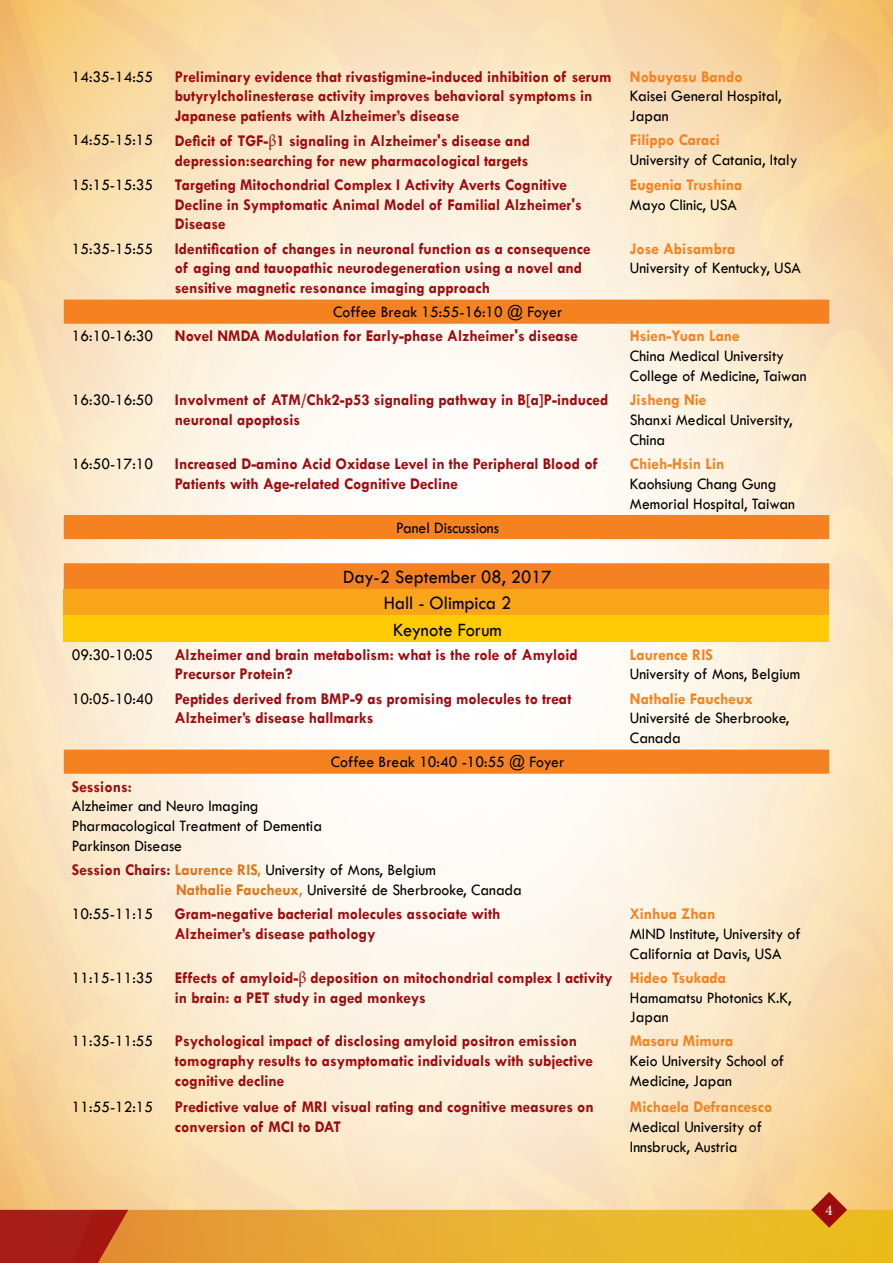
<style>
.page{position:relative;width:893px;height:1263px;background:#fff}
.page>*{position:absolute;margin:0;border:0;box-sizing:border-box;transform-origin:0 0}
.t1{font:19.5px/26.2px "Tw Cen";color:#000;text-align:center;scale:.95 1}
.t2{font:700 16.5px/19.8px "Tw Cen";color:#9e0b0f;scale:.95 1}
.t3{font:16.5px/19.8px "Tw Cen";color:#000;scale:.95 1}
.t4{font:700 16.5px "Tw Cen";color:#f58220;scale:.95 1}
.t5{font:15px "Minion Pro";color:#fff}
.s1{font-family:"Minion Pro";font-weight:400}
.s2{font-weight:700;color:#9e0b0f}
.s3{font-weight:700;color:#de761c}
</style>
<div class="page">
<img style="left:0;top:0;width:893px;height:1210px">
<svg style="left:128px;top:1210px;width:765px;height:53px;background:#e8ae2f"></svg>
<svg style="left:0;top:1210px;width:128px;height:53px;background:#ac2819"></svg>
<svg style="left:811px;top:1192px;width:36px;height:36px"></svg>
<svg style="left:64px;top:300px;width:765px;height:474px"></svg>
<div style="left:64px;top:589px;width:765px;height:27px;background:#faa61a"></div>
<div style="left:64px;top:616px;width:765px;height:26px;background:#ffcb05"></div>
<p class="t3" style="left:72px;top:66px;width:87px">14:35-14:55</p>
<p class="t2" style="left:175px;top:66px;width:461px">Preliminary evidence that rivastigmine-induced inhibition of serum butyrylcholinesterase activity improves behavioral symptoms in<br>Japanese patients with Alzheimer’s disease</p>
<p class="t4" style="left:630px;top:66px;width:120px">Nobuyasu Bando</p>
<p class="t3" style="left:630px;top:86px;width:161px">Kaisei General Hospital,<br>Japan</p>
<p class="t3" style="left:72px;top:130px;width:87px">14:55-15:15</p>
<p class="t2" style="left:175px;top:130px;width:375px">Deficit of TGF-<span class="s1">β</span>1 signaling in Alzheimer's disease and depression:searching for new pharmacological targets</p>
<p class="t4" style="left:630px;top:130px;width:96px">Filippo Caraci</p>
<p class="t3" style="left:630px;top:150px;width:178px">University of Catania, Italy</p>
<p class="t3" style="left:72px;top:175px;width:87px">15:15-15:35</p>
<p class="t2" style="left:175px;top:174px;width:430px">Targeting Mitochondrial Complex I Activity Averts Cognitive<br>Decline in Symptomatic Animal Model of Familial Alzheimer's<br>Disease</p>
<p class="t4" style="left:630px;top:175px;width:120px">Eugenia Trushina</p>
<p class="t3" style="left:630px;top:194px;width:114px">Mayo Clinic, USA</p>
<p class="t3" style="left:72px;top:238px;width:87px">15:35-15:55</p>
<p class="t2" style="left:175px;top:238px;width:439px">Identification of changes in neuronal function as a consequence of aging and tauopathic neurodegeneration using a novel and sensitive magnetic resonance imaging approach</p>
<p class="t4" style="left:630px;top:238px;width:113px">Jose Abisambra</p>
<p class="t3" style="left:630px;top:258px;width:182px">University of Kentucky, USA</p>
<p class="t3" style="left:333px;top:302px;width:243px">Coffee Break 15:55-16:10 @ Foyer</p>
<p class="t3" style="left:72px;top:326px;width:87px">16:10-16:30</p>
<p class="t2" style="left:175px;top:326px;width:426px">Novel NMDA Modulation for Early-phase Alzheimer's disease</p>
<p class="t4" style="left:630px;top:326px;width:117px">Hsien-Yuan Lane</p>
<p class="t3" style="left:630px;top:346px;width:188px">China Medical University<br>College of Medicine, Taiwan</p>
<p class="t3" style="left:72px;top:390px;width:87px">16:30-16:50</p>
<p class="t2" style="left:175px;top:390px;width:458px">Involvment of ATM/Chk2-p53 signaling pathway in B[a]P-induced neuronal apoptosis</p>
<p class="t4" style="left:630px;top:390px;width:82px">Jisheng Nie</p>
<p class="t3" style="left:630px;top:410px;width:173px">Shanxi Medical University,<br>China</p>
<p class="t3" style="left:72px;top:454px;width:87px">16:50-17:10</p>
<p class="t2" style="left:175px;top:453px;width:446px">Increased D-amino Acid Oxidase Level in the Peripheral Blood of<br>Patients with Age-related Cognitive Decline</p>
<p class="t4" style="left:630px;top:454px;width:101px">Chieh-Hsin Lin</p>
<p class="t3" style="left:630px;top:474px;width:175px">Kaohsiung Chang Gung<br>Memorial Hospital, Taiwan</p>
<p class="t3" style="left:396px;top:517px;width:110px">Panel Discussions</p>
<p class="t1" style="left:343px;top:564px;width:221px">Day-2 September 08, 2017<br>Hall - Olimpica 2<br>Keynote Forum</p>
<p class="t3" style="left:72px;top:644px;width:87px">09:30-10:05</p>
<p class="t2" style="left:175px;top:644px;width:426px">Alzheimer and brain metabolism: what is the role of Amyloid<br>Precursor Protein?</p>
<p class="t4" style="left:630px;top:644px;width:89px">Laurence RIS</p>
<p class="t3" style="left:630px;top:664px;width:181px">University of Mons, Belgium</p>
<p class="t3" style="left:72px;top:688px;width:87px">10:05-10:40</p>
<p class="t2" style="left:175px;top:688px;width:419px">Peptides derived from BMP-9 as promising molecules to treat<br>Alzheimer’s disease hallmarks</p>
<p class="t4" style="left:630px;top:688px;width:131px">Nathalie Faucheux</p>
<p class="t3" style="left:630px;top:708px;width:169px">Université de Sherbrooke,<br>Canada</p>
<p class="t3" style="left:331px;top:752px;width:247px">Coffee Break 10:40 -10:55 @ Foyer</p>
<p class="t2" style="left:72px;top:776px;width:64px">Sessions:</p>
<p class="t3" style="left:72px;top:796px;width:265px">Alzheimer and Neuro Imaging<br>Pharmacological Treatment of Dementia<br>Parkinson Disease</p>
<p class="t3" style="left:176px;top:860px;width:365px;text-indent:-104px"><span class="s2">Session Chairs:</span> <span class="s3">Laurence RIS,</span> University of Mons, Belgium<br><span class="s3">Nathalie Faucheux,</span> Université de Sherbrooke, Canada</p>
<p class="t3" style="left:72px;top:904px;width:87px">10:55-11:15</p>
<p class="t2" style="left:175px;top:903px;width:344px">Gram-negative bacterial molecules associate with<br>Alzheimer’s disease pathology</p>
<p class="t4" style="left:630px;top:904px;width:92px">Xinhua Zhan</p>
<p class="t3" style="left:630px;top:924px;width:181px">MIND Institute, University of<br>California at Davis, USA</p>
<p class="t3" style="left:72px;top:967px;width:87px">11:15-11:35</p>
<p class="t2" style="left:175px;top:968px;width:462px">Effects of amyloid-<span class="s1">β</span> deposition on mitochondrial complex I activity in brain: a PET study in aged monkeys</p>
<p class="t4" style="left:630px;top:967px;width:103px">Hideo Tsukada</p>
<p class="t3" style="left:630px;top:987px;width:172px">Hamamatsu Photonics K.K,<br>Japan</p>
<p class="t3" style="left:72px;top:1031px;width:87px">11:35-11:55</p>
<p class="t2" style="left:175px;top:1031px;width:442px">Psychological impact of disclosing amyloid positron emission tomography results to asymptomatic individuals with subjective cognitive decline</p>
<p class="t4" style="left:630px;top:1031px;width:111px">Masaru Mimura</p>
<p class="t3" style="left:630px;top:1051px;width:164px">Keio University School of<br>Medicine, Japan</p>
<p class="t3" style="left:72px;top:1097px;width:87px">11:55-12:15</p>
<p class="t2" style="left:175px;top:1096px;width:443px">Predictive value of MRI visual rating and cognitive measures on conversion of MCI to DAT</p>
<p class="t4" style="left:630px;top:1097px;width:152px">Michaela Defrancesco</p>
<p class="t3" style="left:630px;top:1116px;width:140px">Medical University of<br>Innsbruck, Austria</p>
<p class="t5" style="left:826px;top:1200px;width:9px">4</p>
</div>
